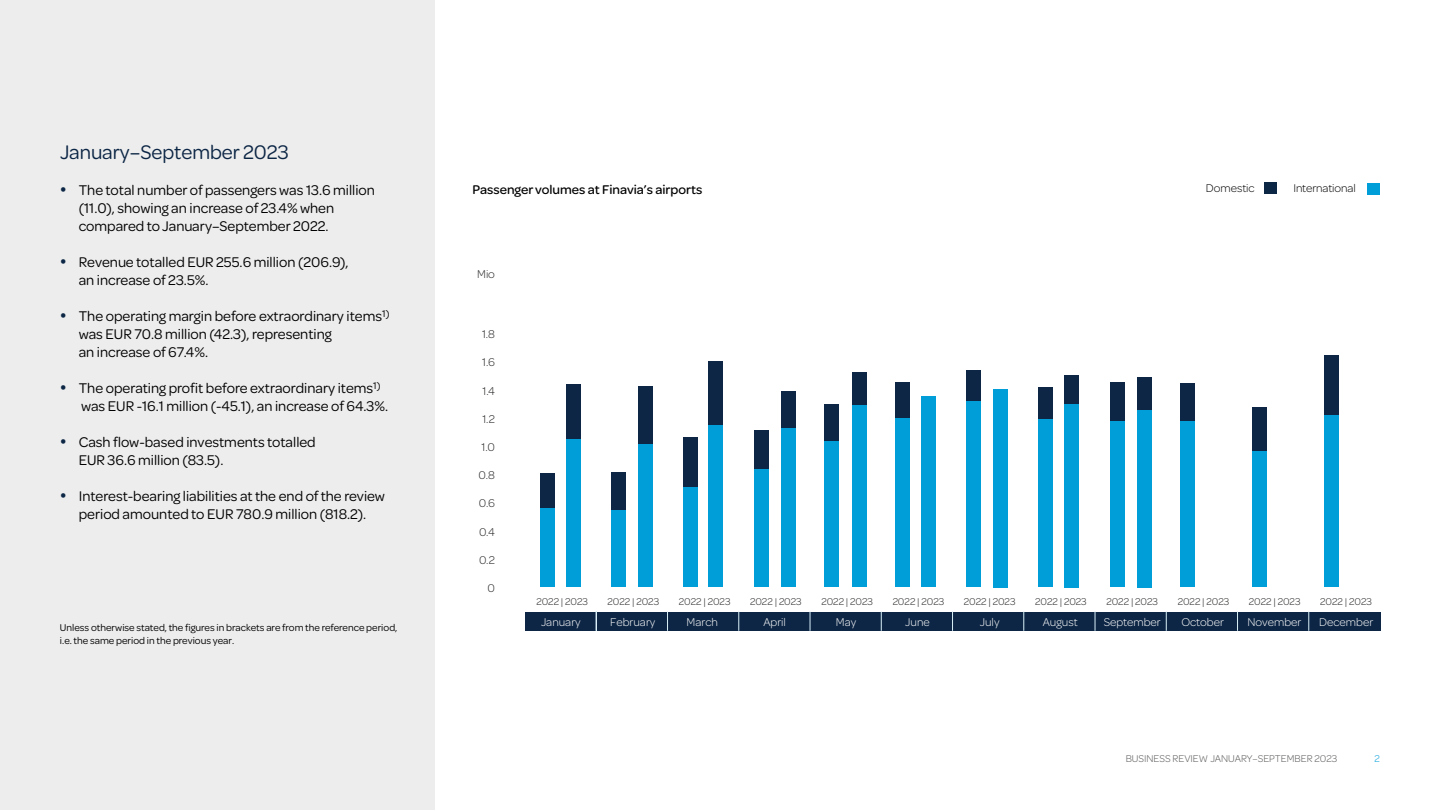
<style>
.page{position:relative;width:1440px;height:810px;background:#fff}
.page>*{position:absolute;margin:0;border:0;box-sizing:border-box;transform-origin:0 0}
.t1{font:21px "Omnes";color:#0c2645}
.t2{font:15px/18px "Omnes";color:#000}
.t3{font:500 13.5px "Omnes";color:#000}
.t4{font:300 12px "Omnes";color:#fff}
.t5{font:300 12px "Omnes";color:#222221}
.t6{font:300 12px "Omnes";letter-spacing:-.005em;color:#000}
.t7{font:300 10.5px "Omnes";letter-spacing:-.005em;color:#222221}
.t8{font:10.5px/13.5px "Omnes";color:#000}
.t9{font:300 10.5px "Omnes";color:#575756}
.t10{font:300 10.5px "Omnes";color:#009ed9}
.s1{font-size:22.5px;color:#0c2645}
</style>
<div class="page">
<div style="left:0;top:0;width:435px;height:810px;background:#ededed"></div>
<div style="left:525px;top:612px;width:855px;height:19px;background:#0d2645"></div>
<svg style="left:596px;top:611px;width:1px;height:20px"></svg>
<svg style="left:667px;top:611px;width:1px;height:20px"></svg>
<svg style="left:739px;top:612px;width:1px;height:19px"></svg>
<svg style="left:810px;top:611px;width:1px;height:20px"></svg>
<svg style="left:881px;top:611px;width:1px;height:20px"></svg>
<svg style="left:952px;top:611px;width:1px;height:20px"></svg>
<svg style="left:1024px;top:612px;width:1px;height:19px"></svg>
<svg style="left:1095px;top:611px;width:1px;height:20px"></svg>
<svg style="left:1166px;top:611px;width:1px;height:20px"></svg>
<svg style="left:1237px;top:611px;width:1px;height:20px"></svg>
<svg style="left:1309px;top:612px;width:1px;height:19px"></svg>
<div style="left:566px;top:439px;width:15px;height:148px;background:#009ed9"></div>
<div style="left:638px;top:443px;width:15px;height:144px;background:#009ed9"></div>
<div style="left:708px;top:425px;width:15px;height:162px;background:#009ed9"></div>
<div style="left:781px;top:428px;width:15px;height:159px;background:#009ed9"></div>
<div style="left:852px;top:405px;width:15px;height:182px;background:#009ed9"></div>
<div style="left:921px;top:397px;width:15px;height:190px;background:#009ed9"></div>
<div style="left:1324px;top:415px;width:15px;height:172px;background:#009ed9"></div>
<div style="left:1252px;top:451px;width:15px;height:136px;background:#009ed9"></div>
<div style="left:1180px;top:421px;width:15px;height:166px;background:#009ed9"></div>
<div style="left:1110px;top:421px;width:15px;height:166px;background:#009ed9"></div>
<div style="left:1038px;top:419px;width:15px;height:168px;background:#009ed9"></div>
<div style="left:966px;top:401px;width:15px;height:186px;background:#009ed9"></div>
<div style="left:895px;top:417px;width:15px;height:170px;background:#009ed9"></div>
<div style="left:824px;top:441px;width:15px;height:146px;background:#009ed9"></div>
<div style="left:754px;top:469px;width:15px;height:118px;background:#009ed9"></div>
<div style="left:683px;top:487px;width:15px;height:100px;background:#009ed9"></div>
<div style="left:611px;top:510px;width:15px;height:77px;background:#009ed9"></div>
<div style="left:540px;top:508px;width:15px;height:79px;background:#009ed9"></div>
<div style="left:566px;top:384px;width:15px;height:55px;background:#0d2645"></div>
<div style="left:638px;top:386px;width:15px;height:57px;background:#0d2645"></div>
<div style="left:708px;top:361px;width:15px;height:64px;background:#0d2645"></div>
<div style="left:781px;top:391px;width:15px;height:37px;background:#0d2645"></div>
<div style="left:852px;top:372px;width:15px;height:33px;background:#0d2645"></div>
<div style="left:1324px;top:355px;width:15px;height:60px;background:#0d2645"></div>
<div style="left:1252px;top:407px;width:15px;height:44px;background:#0d2645"></div>
<div style="left:1180px;top:383px;width:15px;height:38px;background:#0d2645"></div>
<div style="left:1110px;top:382px;width:15px;height:39px;background:#0d2645"></div>
<div style="left:1038px;top:387px;width:15px;height:32px;background:#0d2645"></div>
<div style="left:966px;top:370px;width:15px;height:31px;background:#0d2645"></div>
<div style="left:895px;top:382px;width:15px;height:35px;background:#0d2645"></div>
<div style="left:824px;top:404px;width:15px;height:37px;background:#0d2645"></div>
<div style="left:754px;top:430px;width:15px;height:39px;background:#0d2645"></div>
<div style="left:683px;top:437px;width:15px;height:50px;background:#0d2645"></div>
<div style="left:611px;top:472px;width:15px;height:38px;background:#0d2645"></div>
<div style="left:540px;top:473px;width:15px;height:35px;background:#0d2645"></div>
<div style="left:993px;top:389px;width:15px;height:199px;background:#009ed9"></div>
<div style="left:1064px;top:404px;width:15px;height:184px;background:#009ed9"></div>
<div style="left:1064px;top:375px;width:15px;height:29px;background:#0d2645"></div>
<div style="left:1137px;top:409px;width:15px;height:179px;background:#009ed9"></div>
<div style="left:1137px;top:377px;width:15px;height:32px;background:#0d2645"></div>
<div style="left:1264px;top:182px;width:12px;height:12px;background:#0c2645"></div>
<div style="left:1368px;top:183px;width:12px;height:12px;background:#009ed9"></div>
<h1 class="t1" style="left:60px;top:138px;width:230px">January–September 2023</h1>
<p class="t2" style="left:79px;top:180px;width:298px;text-indent:-19px"><span class="s1">•</span> The total number of passengers was 13.6 million (11.0), showing an increase of 23.4% when compared to January–September 2022.</p>
<p class="t2" style="left:79px;top:252px;width:271px;text-indent:-19px"><span class="s1">•</span> Revenue totalled EUR 255.6 million (206.9), an increase of 23.5%.</p>
<p class="t2" style="left:79px;top:306px;width:312px;text-indent:-19px"><span class="s1">•</span> The operating margin before extraordinary items<sup>1) </sup>was EUR 70.8 million (42.3), representing<br>an increase of 67.4%.</p>
<p class="t2" style="left:81px;top:378px;width:309px;text-indent:-21px"><span class="s1">•</span> The operating profit before extraordinary items<sup>1) </sup>was EUR -16.1 million (-45.1), an increase of 64.3%.</p>
<p class="t2" style="left:79px;top:432px;width:239px;text-indent:-19px"><span class="s1">•</span> Cash flow-based investments totalled<br>EUR 36.6 million (83.5).</p>
<p class="t2" style="left:60px;top:486px;width:327px;text-align:center"><span class="s1">•</span> Interest-bearing liabilities at the end of the review period amounted to EUR 780.9 million (818.2).</p>
<p class="t8" style="left:60px;top:620px;width:339px">Unless otherwise stated, the figures in brackets are from the reference period, i.e. the same period in the previous year.</p>
<p class="t3" style="left:473px;top:181px;width:231px">Passenger volumes at Finavia’s airports</p>
<p class="t5" style="left:477px;top:267px;width:19px">Mio</p>
<p class="t5" style="left:482px;top:326px;width:15px">1.8</p>
<p class="t5" style="left:482px;top:354px;width:14px">1.6</p>
<p class="t5" style="left:482px;top:383px;width:14px">1.4</p>
<p class="t5" style="left:482px;top:411px;width:14px">1.2</p>
<p class="t5" style="left:482px;top:439px;width:15px">1.0</p>
<p class="t5" style="left:479px;top:467px;width:18px">0.8</p>
<p class="t5" style="left:479px;top:495px;width:18px">0.6</p>
<p class="t5" style="left:479px;top:524px;width:18px">0.4</p>
<p class="t5" style="left:479px;top:552px;width:18px">0.2</p>
<p class="t5" style="left:488px;top:580px;width:9px">0</p>
<p class="t6" style="left:1206px;top:180px;width:50px">Domestic</p>
<p class="t6" style="left:1293px;top:180px;width:64px">International</p>
<p class="t7" style="left:536px;top:594px;width:53px">2022 | 2023</p>
<p class="t7" style="left:608px;top:594px;width:53px">2022 | 2023</p>
<p class="t7" style="left:679px;top:594px;width:53px">2022 | 2023</p>
<p class="t7" style="left:750px;top:594px;width:53px">2022 | 2023</p>
<p class="t7" style="left:821px;top:594px;width:53px">2022 | 2023</p>
<p class="t7" style="left:893px;top:594px;width:53px">2022 | 2023</p>
<p class="t7" style="left:964px;top:594px;width:53px">2022 | 2023</p>
<p class="t7" style="left:1035px;top:594px;width:53px">2022 | 2023</p>
<p class="t7" style="left:1106px;top:594px;width:53px">2022 | 2023</p>
<p class="t7" style="left:1178px;top:594px;width:53px">2022 | 2023</p>
<p class="t7" style="left:1249px;top:594px;width:53px">2022 | 2023</p>
<p class="t7" style="left:1320px;top:594px;width:53px">2022 | 2023</p>
<p class="t4" style="left:541px;top:614px;width:41px">January</p>
<p class="t4" style="left:610px;top:614px;width:47px">February</p>
<p class="t4" style="left:687px;top:614px;width:33px">March</p>
<p class="t4" style="left:763px;top:614px;width:24px">April</p>
<p class="t4" style="left:836px;top:614px;width:22px">May</p>
<p class="t4" style="left:905px;top:614px;width:26px">June</p>
<p class="t4" style="left:980px;top:614px;width:21px">July</p>
<p class="t4" style="left:1043px;top:614px;width:36px">August</p>
<p class="t4" style="left:1104px;top:614px;width:59px">September</p>
<p class="t4" style="left:1181px;top:614px;width:44px">October</p>
<p class="t4" style="left:1247px;top:614px;width:55px">November</p>
<p class="t4" style="left:1319px;top:614px;width:56px">December</p>
<p class="t9" style="left:1126px;top:752px;width:213px">BUSINESS REVIEW JANUARY–SEPTEMBER 2023</p>
<p class="t10" style="left:1375px;top:752px;width:7px">2</p>
</div>
